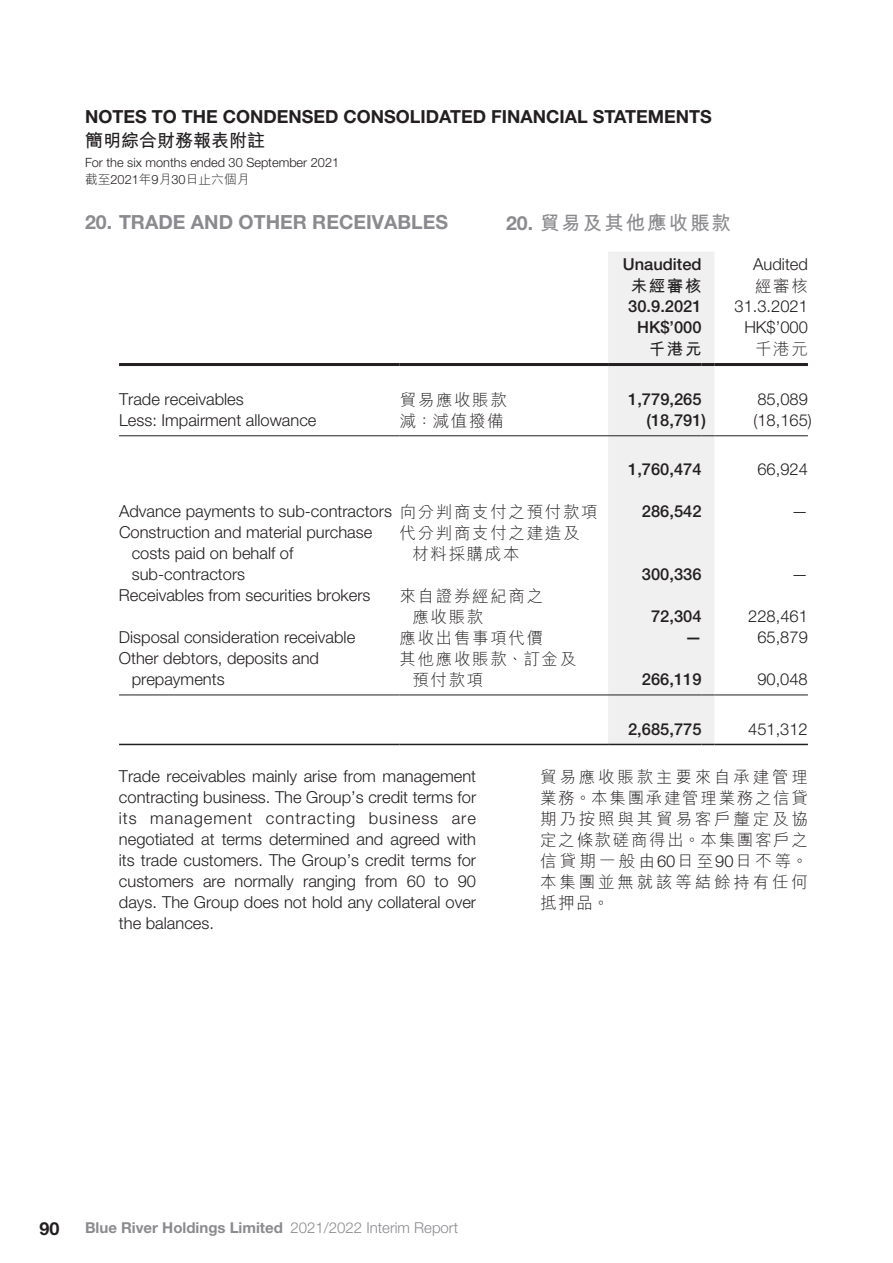
<style>
.page{position:relative;width:893px;height:1263px;background:#fff}
.page>*{position:absolute;margin:0;border:0;box-sizing:border-box;transform-origin:0 0}
.t1{font:700 19.5px "Helvetica Neue LT Std";color:#8b8a8e}
.t2{font:700 19.5px "M Hei HK";letter-spacing:.1em;color:#8b8a8e}
.t3{font:700 18px "Helvetica Neue LT Std";color:#231f20}
.t4{font:700 18px "M Hei HK";color:#231f20}
.t5{font:300 16.5px/21px "Helvetica Neue LT Std";color:#231f20}
.t6{font:300 16.5px/21px "M Hei HK";letter-spacing:.1em;color:#231f20}
.t7{font:500 16.5px "Helvetica Neue LT Std";color:#231f20}
.t8{font:700 16.5px "M Hei HK";letter-spacing:.1em;color:#231f20}
.t9{font:700 15px "Helvetica Neue LT Std";color:#8b8a8e}
.t10{font:300 12.75px "Helvetica Neue LT Std";color:#231f20}
.t11{font:300 12.75px "M Hei HK";color:#231f20}
.s1{font-family:"Helvetica Neue LT Std"}
.s2{font-family:"M Hei HK"}
.s3{font-weight:300}
</style>
<div class="page">
<div style="left:608px;top:252px;width:106px;height:492px;background:#eff0ef"></div>
<hr style="left:119px;top:435px;width:281px;height:1px;background:#231f20">
<hr style="left:400px;top:435px;width:208px;height:1px;background:#231f20">
<hr style="left:608px;top:435px;width:94px;height:1px;background:#231f20">
<svg style="left:702px;top:435px;width:12px;height:1px"></svg>
<hr style="left:714px;top:435px;width:94px;height:1px;background:#231f20">
<hr style="left:119px;top:694px;width:281px;height:1px;background:#231f20">
<hr style="left:400px;top:694px;width:208px;height:1px;background:#231f20">
<hr style="left:608px;top:694px;width:94px;height:1px;background:#231f20">
<svg style="left:702px;top:694px;width:12px;height:1px"></svg>
<hr style="left:714px;top:694px;width:94px;height:1px;background:#231f20">
<hr style="left:119px;top:744px;width:281px;height:1px;background:#231f20">
<hr style="left:400px;top:744px;width:208px;height:1px;background:#231f20">
<hr style="left:608px;top:744px;width:94px;height:1px;background:#231f20">
<svg style="left:702px;top:744px;width:12px;height:1px"></svg>
<hr style="left:714px;top:744px;width:94px;height:1px;background:#231f20">
<hr style="left:119px;top:363px;width:281px;height:3px;background:#231f20">
<hr style="left:400px;top:363px;width:208px;height:3px;background:#231f20">
<hr style="left:608px;top:363px;width:94px;height:3px;background:#231f20">
<svg style="left:702px;top:363px;width:12px;height:3px"></svg>
<hr style="left:714px;top:363px;width:94px;height:3px;background:#231f20">
<p class="t3" style="left:85px;top:105px;width:628px">NOTES TO THE CONDENSED CONSOLIDATED FINANCIAL STATEMENTS</p>
<p class="t4" style="left:85px;top:127px;width:181px">簡明綜合財務報表附註</p>
<p class="t10" style="left:85px;top:155px;width:256px">For the six months ended 30 September 2021</p>
<p class="t11" style="left:85px;top:173px;width:166px">截至<span class="s1">2021</span>年<span class="s1">9</span>月<span class="s1">30</span>日止六個月</p>
<p class="t1" style="left:85px;top:210px;width:364px">20. TRADE AND OTHER RECEIVABLES</p>
<p class="t7" style="left:623px;top:254px;width:80px">Unaudited</p>
<p class="t5" style="left:753px;top:253px;width:56px">Audited</p>
<p class="t8" style="left:631px;top:273px;width:72px">未經審核</p>
<p class="t6" style="left:755px;top:275px;width:54px">經審核</p>
<p class="t7" style="left:628px;top:296px;width:75px">30.9.2021</p>
<p class="t5" style="left:734px;top:295px;width:75px">31.3.2021</p>
<p class="t7" style="left:637px;top:317px;width:66px">HK$’000</p>
<p class="t5" style="left:744px;top:316px;width:65px">HK$’000</p>
<p class="t8" style="left:649px;top:336px;width:54px">千港元</p>
<p class="t6" style="left:755px;top:338px;width:54px">千港元</p>
<p class="t5" style="left:119px;top:388px;width:126px">Trade receivables</p>
<p class="t6" style="left:400px;top:389px;width:109px">貿易應收賬款</p>
<p class="t7" style="left:628px;top:389px;width:75px">1,779,265</p>
<p class="t5" style="left:757px;top:388px;width:52px">85,089</p>
<p class="t5" style="left:119px;top:409px;width:199px">Less: Impairment allowance</p>
<p class="t6" style="left:400px;top:410px;width:105px">減：減值撥備</p>
<p class="t7" style="left:646px;top:410px;width:61px">(18,791)</p>
<p class="t5" style="left:753px;top:409px;width:60px">(18,165)</p>
<p class="t7" style="left:628px;top:460px;width:75px">1,760,474</p>
<p class="t5" style="left:757px;top:459px;width:52px">66,924</p>
<p class="t5" style="left:119px;top:501px;width:480px">Advance payments to sub-contractors <span class="s2">向分判商支付之預付款項</span></p>
<p class="t7" style="left:642px;top:502px;width:61px">286,542</p>
<p class="t5" style="left:791px;top:501px;width:18px">—</p>
<p class="t5" style="left:132px;top:522px;width:242px;text-indent:-13px">Construction and material purchase costs paid on behalf of sub-contractors</p>
<p class="t6" style="left:412px;top:522px;width:169px;text-indent:-13px">代分判商支付之建造及材料採購成本</p>
<p class="t2" style="left:506px;top:209px;width:227px"><span class="s1">20.</span> 貿易及其他應收賬款</p>
<p class="t7" style="left:642px;top:565px;width:61px">300,336</p>
<p class="t5" style="left:791px;top:564px;width:18px">—</p>
<p class="t5" style="left:119px;top:585px;width:253px">Receivables from securities brokers</p>
<p class="t6" style="left:412px;top:585px;width:132px;text-indent:-13px">來自證券經紀商之應收賬款</p>
<p class="t7" style="left:651px;top:607px;width:52px">72,304</p>
<p class="t5" style="left:748px;top:606px;width:61px">228,461</p>
<p class="t5" style="left:119px;top:627px;width:238px">Disposal consideration receivable</p>
<p class="t6" style="left:400px;top:627px;width:145px">應收出售事項代價</p>
<p class="t7" style="left:685px;top:628px;width:18px">—</p>
<p class="t5" style="left:757px;top:627px;width:52px">65,879</p>
<p class="t5" style="left:132px;top:648px;width:189px;text-indent:-13px">Other debtors, deposits and prepayments</p>
<p class="t6" style="left:412px;top:648px;width:165px;text-indent:-13px">其他應收賬款、訂金及預付款項</p>
<p class="t7" style="left:642px;top:670px;width:61px">266,119</p>
<p class="t5" style="left:757px;top:669px;width:52px">90,048</p>
<p class="t7" style="left:628px;top:719px;width:75px">2,685,775</p>
<p class="t5" style="left:748px;top:718px;width:61px">451,312</p>
<p class="t5" style="left:119px;top:765px;width:359px;text-align:justify">Trade receivables mainly arise from management contracting business. The Group’s credit terms for its management contracting business are negotiated at terms determined and agreed with its trade customers. The Group’s credit terms for customers are normally ranging from 60 to 90 days. The Group does not hold any collateral over the balances.</p>
<p class="t6" style="left:540px;top:767px;width:269px;text-align:justify">貿易應收賬款主要來自承建管理業務。本集團承建管理業務之信貸期乃按照與其貿易客戶釐定及協定之條款磋商得出。本集團客戶之信貸期一般由<span class="s1">60</span>日至<span class="s1">90</span>日不等。本集團並無就該等結餘持有任何抵押品。</p>
<p class="t3" style="left:40px;top:1218px;width:22px">90</p>
<p class="t9" style="left:85px;top:1218px;width:375px">Blue River Holdings Limited <span class="s3">2021/2022 Interim Report</span></p>
</div>
